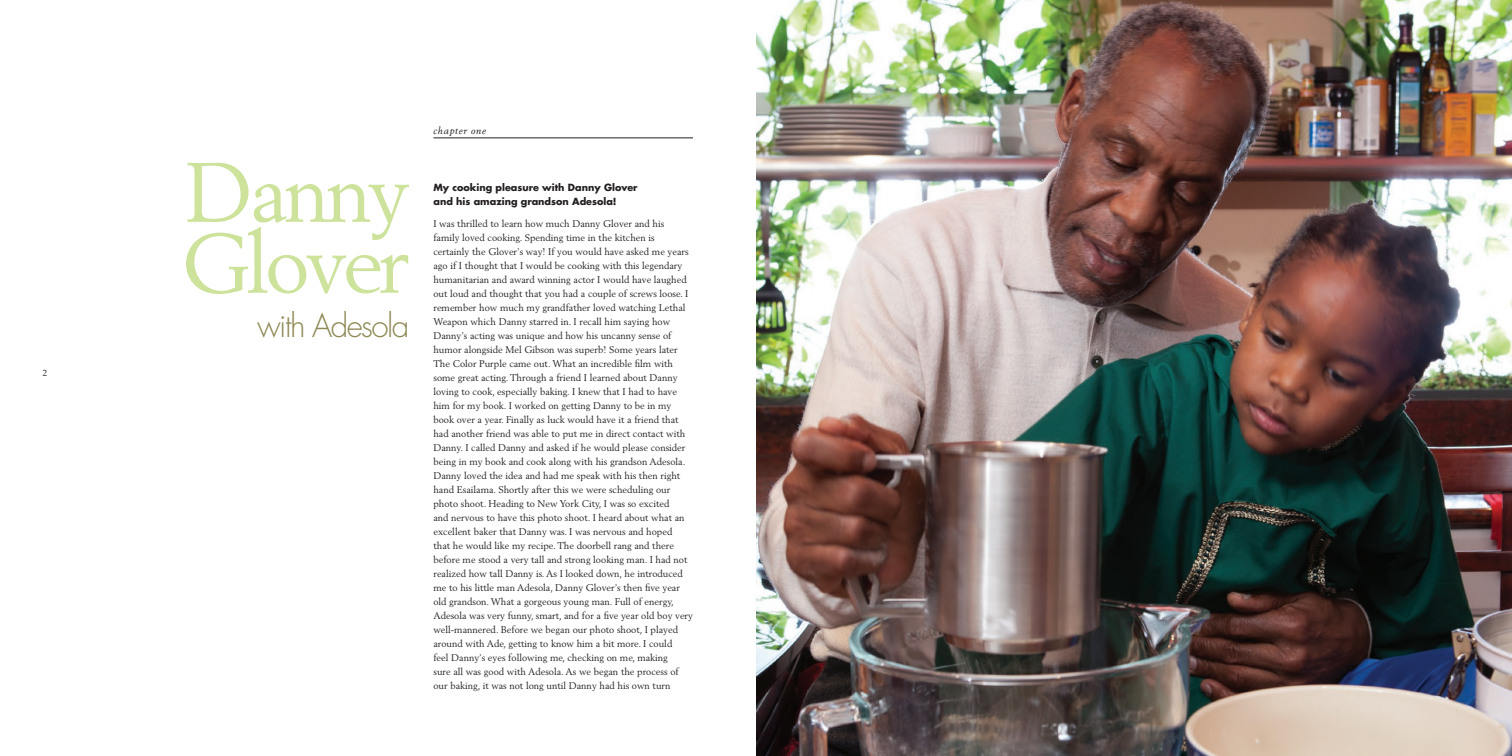
<style>
.page{position:relative;width:1512px;height:756px;background:#fff}
.page>*{position:absolute;margin:0;border:0;box-sizing:border-box;transform-origin:0 0}
.t1{font:83.12px/70.9px "Berling";letter-spacing:-.05em;color:#cde29a}
.t2{font:300 31.5px "Futura";letter-spacing:-.05em;color:#8e8955}
.t3{font:9.62px/14px "Berling";color:#231f20}
.t4{font:700 9.62px/14px "Futura";color:#231f20}
.t5{font:italic 9.62px "Berling";letter-spacing:.075em;color:#231f20}
.t6{font:8.75px "Berling";color:#231f20}
</style>
<div class="page">
<img style="left:756px;top:0;width:756px;height:756px">
<hr style="left:433px;top:138px;width:260px;height:1px;background:#231f20">
<p class="t6" style="left:42px;top:368px;width:6px">2</p>
<h1 class="t1" style="left:181px;top:156px;width:230px">Danny<br>Glover</h1>
<h2 class="t2" style="left:257px;top:306px;width:154px">with Adesola</h2>
<p class="t5" style="left:433px;top:125px;width:54px">chapter one</p>
<p class="t4" style="left:433px;top:180px;width:206px">My cooking pleasure with Danny Glover and his amazing grandson Adesola!</p>
<p class="t3" style="left:433px;top:216px;width:261px">I was thrilled to learn how much Danny Glover and his<br>family loved cooking. Spending time in the kitchen is certainly the Glover’s way! If you would have asked me years ago if I thought that I would be cooking with this legendary humanitarian and award winning actor I would have laughed out loud and thought that you had a couple of screws loose. I remember how much my grandfather loved watching Lethal Weapon which Danny starred in. I recall him saying how Danny’s acting was unique and how his uncanny sense of humor alongside Mel Gibson was superb! Some years later The Color Purple came out. What an incredible film with some great acting. Through a friend I learned about Danny loving to cook, especially baking. I knew that I had to have him for my book. I worked on getting Danny to be in my book over a year. Finally as luck would have it a friend that had another friend was able to put me in direct contact with Danny. I called Danny and asked if he would please consider being in my book and cook along with his grandson Adesola.<br>Danny loved the idea and had me speak with his then right hand Esailama. Shortly after this we were scheduling our photo shoot. Heading to New York City, I was so excited<br>and nervous to have this photo shoot. I heard about what an excellent baker that Danny was. I was nervous and hoped<br>that he would like my recipe. The doorbell rang and there before me stood a very tall and strong looking man. I had not realized how tall Danny is. As I looked down, he introduced me to his little man Adesola, Danny Glover’s then five year old grandson. What a gorgeous young man. Full of energy, Adesola was very funny, smart, and for a five year old boy very well-mannered. Before we began our photo shoot, I played around with Ade, getting to know him a bit more. I could<br>feel Danny’s eyes following me, checking on me, making<br>sure all was good with Adesola. As we began the process of our baking, it was not long until Danny had his own turn</p>
</div>
